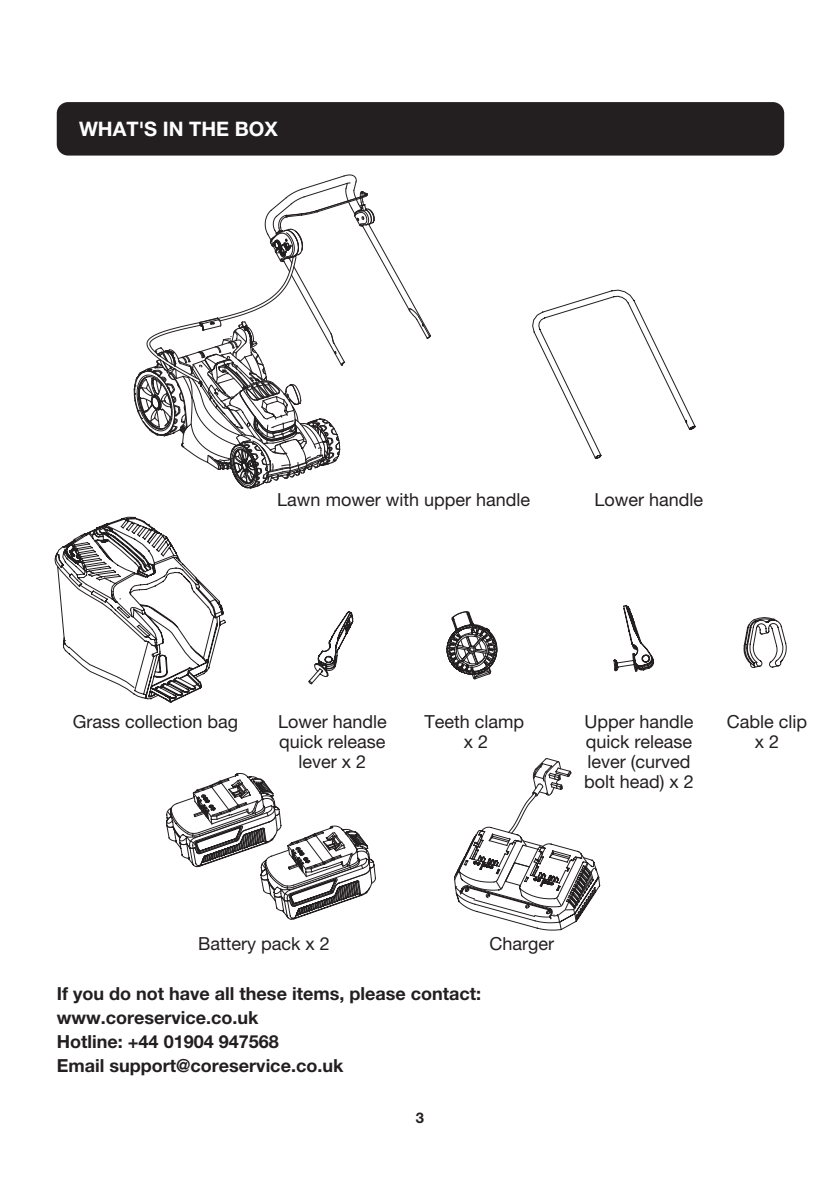
<style>
.page{position:relative;width:840px;height:1191px;background:#fff}
.page>*{position:absolute;margin:0;border:0;box-sizing:border-box;transform-origin:0 0}
.t1{font:700 20px "Helvetica Neue LT Pro";color:#fff}
.t2{font:18px/20px "Helvetica Neue LT Pro";color:#231f20;text-align:center}
.t3{font:700 18px "Helvetica Neue LT Pro";color:#231f20}
.t4{font:700 14.8px "Helvetica Neue LT Pro";color:#231f20}
</style>
<div class="page">
<div style="left:57px;top:102px;width:726px;height:54px;background:#231f20;border-radius:11px"></div>
<svg style="left:532px;top:289px;width:163px;height:170px"></svg>
<svg style="left:446px;top:611px;width:51px;height:68px"></svg>
<svg style="left:613px;top:605px;width:40px;height:67px"></svg>
<svg style="left:743px;top:617px;width:43px;height:51px"></svg>
<svg style="left:454px;top:758px;width:146px;height:172px"></svg>
<svg style="left:166px;top:773px;width:210px;height:147px"></svg>
<svg style="left:54px;top:174px;width:377px;height:529px"></svg>
<p class="t1" style="left:79px;top:116px;width:200px">WHAT'S IN THE BOX</p>
<p class="t2" style="left:277px;top:489px;width:254px">Lawn mower with upper handle</p>
<p class="t2" style="left:594px;top:489px;width:110px">Lower handle</p>
<p class="t2" style="left:73px;top:711px;width:167px">Grass collection bag</p>
<p class="t2" style="left:278px;top:711px;width:110px">Lower handle quick release lever x 2</p>
<p class="t2" style="left:424px;top:711px;width:101px">Teeth clamp x 2</p>
<p class="t2" style="left:584px;top:711px;width:111px;text-align:left">Upper handle quick release lever (curved bolt head) x 2</p>
<p class="t2" style="left:726px;top:711px;width:82px">Cable clip x 2</p>
<p class="t2" style="left:198px;top:933px;width:133px">Battery pack x 2</p>
<p class="t2" style="left:489px;top:933px;width:66px">Charger</p>
<p class="t3" style="left:57px;top:982px;width:425px">If you do not have all these items, please contact:</p>
<p class="t3" style="left:57px;top:1006px;width:203px">www.coreservice.co.uk</p>
<p class="t3" style="left:57px;top:1030px;width:223px">Hotline: +44 01904 947568</p>
<p class="t3" style="left:57px;top:1054px;width:288px">Email support@coreservice.co.uk</p>
<p class="t4" style="left:415px;top:1108px;width:10px">3</p>
</div>
